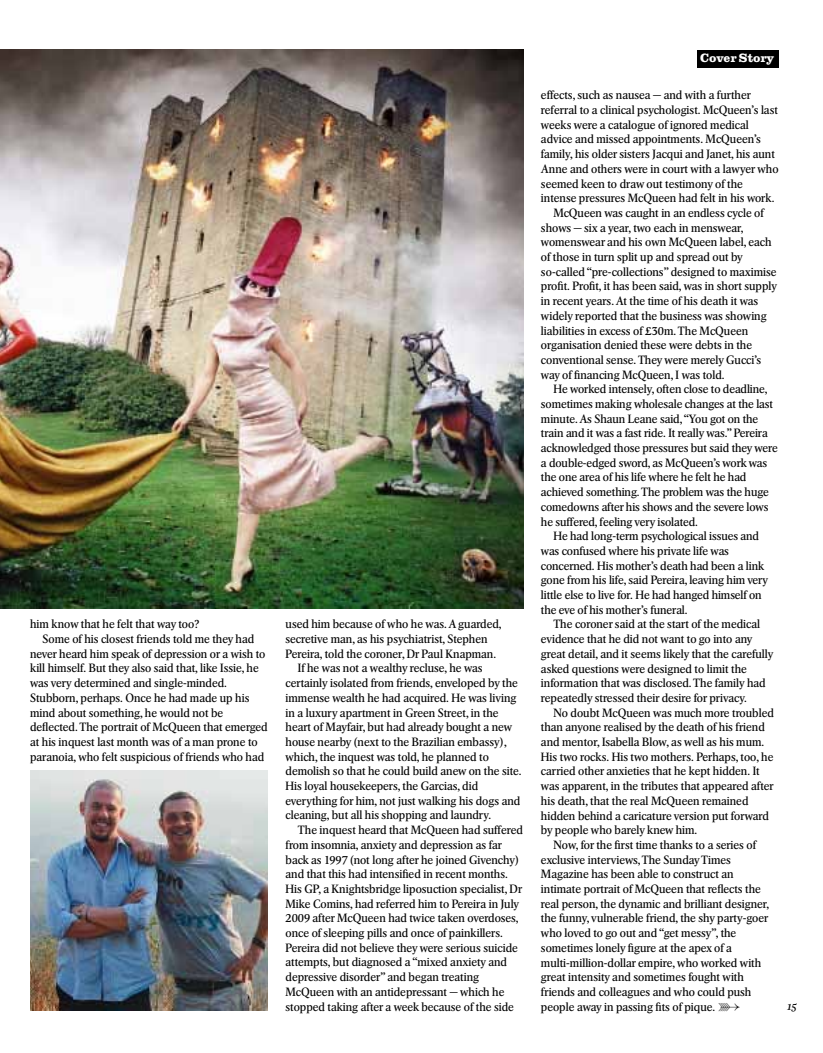
<style>
.page{position:relative;width:823px;height:1053px;background:#fff}
.page>*{position:absolute;margin:0;border:0;box-sizing:border-box;transform-origin:0 0}
.t1{font:800 12.5px "Clarendon";letter-spacing:-.01em;color:#fff}
.t2{font:11.88px "Arena New";color:#000}
.t3{font:italic 11.25px "Farnham Text";color:#000}
.s1{font-family:"S Times Pi News";font-size:11.75px}
</style>
<div class="page">
<div style="left:696px;top:50px;width:82px;height:17px;background:#000"></div>
<img style="left:0;top:50px;width:523px;height:558px">
<img style="left:30px;top:770px;width:238px;height:240px">
<p class="t2" style="left:30px;top:617px;width:170px">him know that he felt that way too?</p>
<p class="t2" style="left:43px;top:632px;width:213px">Some of his closest friends told me they had</p>
<p class="t2" style="left:30px;top:646px;width:237px">never heard him speak of depression or a wish to</p>
<p class="t2" style="left:30px;top:661px;width:230px">kill himself. But they also said that, like Issie, he</p>
<p class="t2" style="left:30px;top:676px;width:198px">was very determined and single-minded.</p>
<p class="t2" style="left:30px;top:690px;width:221px">Stubborn, perhaps. Once he had made up his</p>
<p class="t2" style="left:30px;top:705px;width:194px">mind about something, he would not be</p>
<p class="t2" style="left:30px;top:720px;width:239px">deflected. The portrait of McQueen that emerged</p>
<p class="t2" style="left:30px;top:734px;width:229px">at his inquest last month was of a man prone to</p>
<p class="t2" style="left:30px;top:749px;width:235px">paranoia, who felt suspicious of friends who had</p>
<p class="t2" style="left:285px;top:617px;width:217px">used him because of who he was. A guarded,</p>
<p class="t2" style="left:285px;top:632px;width:203px">secretive man, as his psychiatrist, Stephen</p>
<p class="t2" style="left:285px;top:646px;width:212px">Pereira, told the coroner, Dr Paul Knapman.</p>
<p class="t2" style="left:298px;top:661px;width:186px">If he was not a wealthy recluse, he was</p>
<p class="t2" style="left:285px;top:676px;width:234px">certainly isolated from friends, enveloped by the</p>
<p class="t2" style="left:285px;top:690px;width:232px">immense wealth he had acquired. He was living</p>
<p class="t2" style="left:285px;top:705px;width:214px">in a luxury apartment in Green Street, in the</p>
<p class="t2" style="left:285px;top:720px;width:228px">heart of Mayfair, but had already bought a new</p>
<p class="t2" style="left:285px;top:734px;width:223px">house nearby (next to the Brazilian embassy),</p>
<p class="t2" style="left:285px;top:749px;width:205px">which, the inquest was told, he planned to</p>
<p class="t2" style="left:285px;top:764px;width:237px">demolish so that he could build anew on the site.</p>
<p class="t2" style="left:285px;top:778px;width:194px">His loyal housekeepers, the Garcias, did</p>
<p class="t2" style="left:285px;top:793px;width:236px">everything for him, not just walking his dogs and</p>
<p class="t2" style="left:285px;top:808px;width:207px">cleaning, but all his shopping and laundry.</p>
<p class="t2" style="left:298px;top:823px;width:226px">The inquest heard that McQueen had suffered</p>
<p class="t2" style="left:285px;top:837px;width:218px">from insomnia, anxiety and depression as far</p>
<p class="t2" style="left:285px;top:852px;width:235px">back as 1997 (not long after he joined Givenchy)</p>
<p class="t2" style="left:285px;top:867px;width:223px">and that this had intensified in recent months.</p>
<p class="t2" style="left:285px;top:881px;width:238px">His GP, a Knightsbridge liposuction specialist, Dr</p>
<p class="t2" style="left:285px;top:896px;width:235px">Mike Comins, had referred him to Pereira in July</p>
<p class="t2" style="left:285px;top:911px;width:234px">2009 after McQueen had twice taken overdoses,</p>
<p class="t2" style="left:285px;top:925px;width:219px">once of sleeping pills and once of painkillers.</p>
<p class="t2" style="left:285px;top:940px;width:233px">Pereira did not believe they were serious suicide</p>
<p class="t2" style="left:285px;top:955px;width:223px">attempts, but diagnosed a “mixed anxiety and</p>
<p class="t2" style="left:285px;top:969px;width:195px">depressive disorder” and began treating</p>
<p class="t2" style="left:285px;top:984px;width:220px">McQueen with an antidepressant — which he</p>
<p class="t2" style="left:285px;top:999px;width:230px">stopped taking after a week because of the side</p>
<p class="t1" style="left:700px;top:50px;width:75px">Cover Story</p>
<p class="t2" style="left:540px;top:88px;width:211px">effects, such as nausea — and with a further</p>
<p class="t2" style="left:540px;top:103px;width:238px">referral to a clinical psychologist. McQueen’s last</p>
<p class="t2" style="left:540px;top:118px;width:209px">weeks were a catalogue of ignored medical</p>
<p class="t2" style="left:540px;top:132px;width:221px">advice and missed appointments. McQueen’s</p>
<p class="t2" style="left:540px;top:147px;width:235px">family, his older sisters Jacqui and Janet, his aunt</p>
<p class="t2" style="left:540px;top:162px;width:239px">Anne and others were in court with a lawyer who</p>
<p class="t2" style="left:540px;top:176px;width:203px">seemed keen to draw out testimony of the</p>
<p class="t2" style="left:540px;top:191px;width:235px">intense pressures McQueen had felt in his work.</p>
<p class="t2" style="left:553px;top:206px;width:212px">McQueen was caught in an endless cycle of</p>
<p class="t2" style="left:540px;top:220px;width:204px">shows — six a year, two each in menswear,</p>
<p class="t2" style="left:540px;top:235px;width:232px">womenswear and his own McQueen label, each</p>
<p class="t2" style="left:540px;top:250px;width:203px">of those in turn split up and spread out by</p>
<p class="t2" style="left:540px;top:264px;width:237px">so-called “pre-collections” designed to maximise</p>
<p class="t2" style="left:540px;top:279px;width:237px">profit. Profit, it has been said, was in short supply</p>
<p class="t2" style="left:540px;top:294px;width:219px">in recent years. At the time of his death it was</p>
<p class="t2" style="left:540px;top:309px;width:227px">widely reported that the business was showing</p>
<p class="t2" style="left:540px;top:323px;width:208px">liabilities in excess of £30m. The McQueen</p>
<p class="t2" style="left:540px;top:338px;width:212px">organisation denied these were debts in the</p>
<p class="t2" style="left:540px;top:353px;width:221px">conventional sense. They were merely Gucci’s</p>
<p class="t2" style="left:540px;top:367px;width:185px">way of financing McQueen, I was told.</p>
<p class="t2" style="left:553px;top:382px;width:215px">He worked intensely, often close to deadline,</p>
<p class="t2" style="left:540px;top:397px;width:233px">sometimes making wholesale changes at the last</p>
<p class="t2" style="left:540px;top:411px;width:219px">minute. As Shaun Leane said, “You got on the</p>
<p class="t2" style="left:540px;top:426px;width:228px">train and it was a fast ride. It really was.” Pereira</p>
<p class="t2" style="left:540px;top:441px;width:238px">acknowledged those pressures but said they were</p>
<p class="t2" style="left:540px;top:455px;width:228px">a double-edged sword, as McQueen’s work was</p>
<p class="t2" style="left:540px;top:470px;width:207px">the one area of his life where he felt he had</p>
<p class="t2" style="left:540px;top:485px;width:229px">achieved something. The problem was the huge</p>
<p class="t2" style="left:540px;top:500px;width:229px">comedowns after his shows and the severe lows</p>
<p class="t2" style="left:540px;top:514px;width:158px">he suffered, feeling very isolated.</p>
<p class="t2" style="left:553px;top:529px;width:207px">He had long-term psychological issues and</p>
<p class="t2" style="left:540px;top:544px;width:189px">was confused where his private life was</p>
<p class="t2" style="left:540px;top:558px;width:225px">concerned. His mother’s death had been a link</p>
<p class="t2" style="left:540px;top:573px;width:229px">gone from his life, said Pereira, leaving him very</p>
<p class="t2" style="left:540px;top:588px;width:222px">little else to live for. He had hanged himself on</p>
<p class="t2" style="left:540px;top:602px;width:148px">the eve of his mother’s funeral.</p>
<p class="t2" style="left:553px;top:617px;width:208px">The coroner said at the start of the medical</p>
<p class="t2" style="left:540px;top:632px;width:213px">evidence that he did not want to go into any</p>
<p class="t2" style="left:540px;top:646px;width:234px">great detail, and it seems likely that the carefully</p>
<p class="t2" style="left:540px;top:661px;width:207px">asked questions were designed to limit the</p>
<p class="t2" style="left:540px;top:676px;width:226px">information that was disclosed. The family had</p>
<p class="t2" style="left:540px;top:690px;width:207px">repeatedly stressed their desire for privacy.</p>
<p class="t2" style="left:553px;top:705px;width:222px">No doubt McQueen was much more troubled</p>
<p class="t2" style="left:540px;top:720px;width:225px">than anyone realised by the death of his friend</p>
<p class="t2" style="left:540px;top:735px;width:225px">and mentor, Isabella Blow, as well as his mum.</p>
<p class="t2" style="left:540px;top:749px;width:234px">His two rocks. His two mothers. Perhaps, too, he</p>
<p class="t2" style="left:540px;top:764px;width:220px">carried other anxieties that he kept hidden. It</p>
<p class="t2" style="left:540px;top:779px;width:234px">was apparent, in the tributes that appeared after</p>
<p class="t2" style="left:540px;top:793px;width:209px">his death, that the real McQueen remained</p>
<p class="t2" style="left:540px;top:808px;width:229px">hidden behind a caricature version put forward</p>
<p class="t2" style="left:540px;top:823px;width:158px">by people who barely knew him.</p>
<p class="t2" style="left:553px;top:837px;width:204px">Now, for the first time thanks to a series of</p>
<p class="t2" style="left:540px;top:852px;width:191px">exclusive interviews, The Sunday Times</p>
<p class="t2" style="left:540px;top:867px;width:194px">Magazine has been able to construct an</p>
<p class="t2" style="left:540px;top:881px;width:221px">intimate portrait of McQueen that reflects the</p>
<p class="t2" style="left:540px;top:896px;width:230px">real person, the dynamic and brilliant designer,</p>
<p class="t2" style="left:540px;top:911px;width:229px">the funny, vulnerable friend, the shy party-goer</p>
<p class="t2" style="left:540px;top:926px;width:197px">who loved to go out and “get messy”, the</p>
<p class="t2" style="left:540px;top:940px;width:192px">sometimes lonely figure at the apex of a</p>
<p class="t2" style="left:540px;top:955px;width:221px">multi-million-dollar empire, who worked with</p>
<p class="t2" style="left:540px;top:970px;width:204px">great intensity and sometimes fought with</p>
<p class="t2" style="left:540px;top:984px;width:212px">friends and colleagues and who could push</p>
<p class="t2" style="left:540px;top:999px;width:200px">people away in passing fits of pique. <span class="s1">a</span></p>
<p class="t3" style="left:787px;top:999px;width:11px">15</p>
</div>
